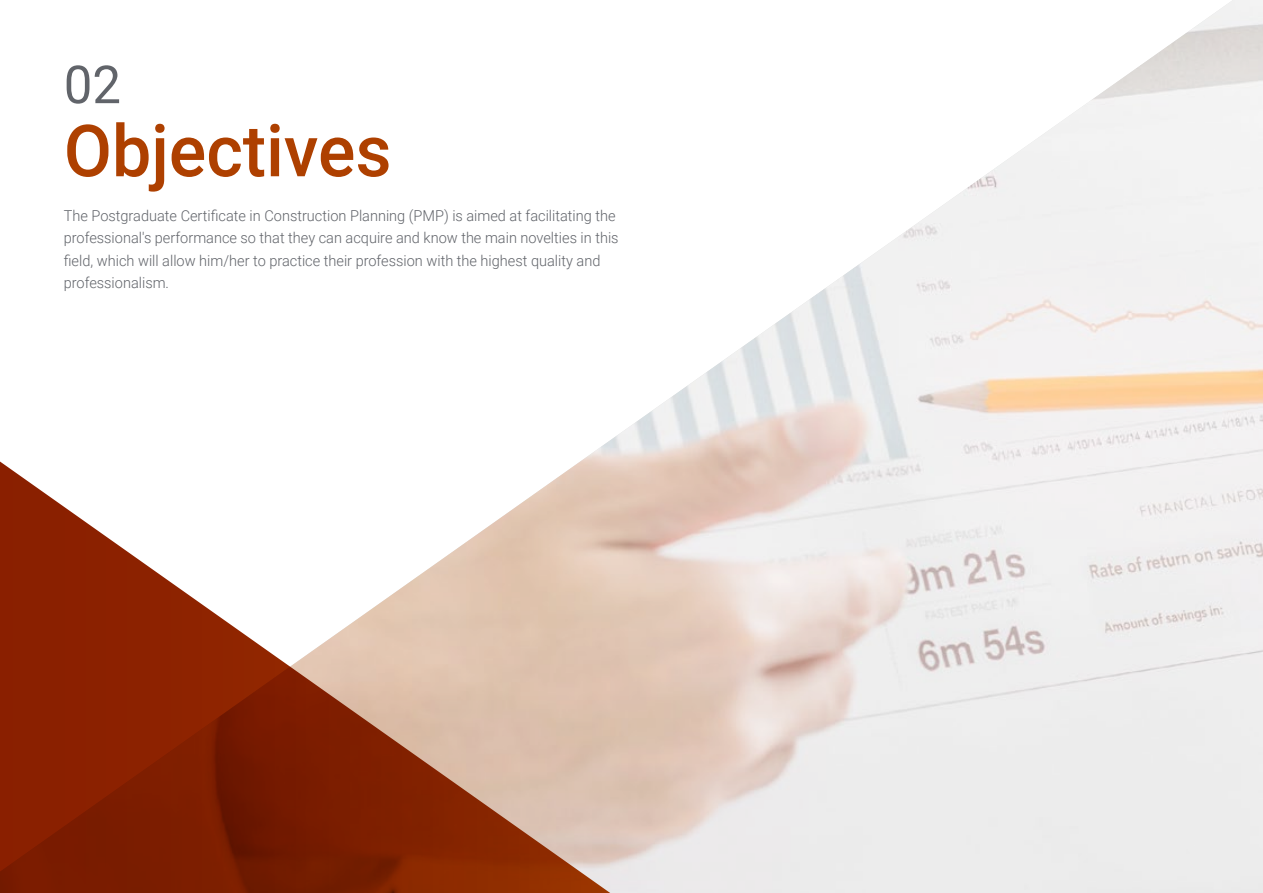
<style>
.page{position:relative;width:1263px;height:893px;background:#fff}
.page>*{position:absolute;margin:0;border:0;box-sizing:border-box;transform-origin:0 0}
.t1{font:500 72px "Roboto";color:#ae4000}
.t2{font:52.5px "Roboto";color:#61646a}
.t3{font:300 15px/22.5px "Roboto";color:#61646a}
</style>
<div class="page">
<img style="left:602px;top:0;width:661px;height:893px">
<svg style="left:0;top:446px;width:640px;height:447px"></svg>
<h2 class="t2" style="left:64px;top:48px;width:59px">02</h2>
<h1 class="t1" style="left:64px;top:100px;width:329px">Objectives</h1>
<p class="t3" style="left:64px;top:204px;width:556px">The Postgraduate Certificate in Construction Planning (PMP) is aimed at facilitating the professional's performance so that they can acquire and know the main novelties in this field, which will allow him/her to practice their profession with the highest quality and professionalism.</p>
</div>
